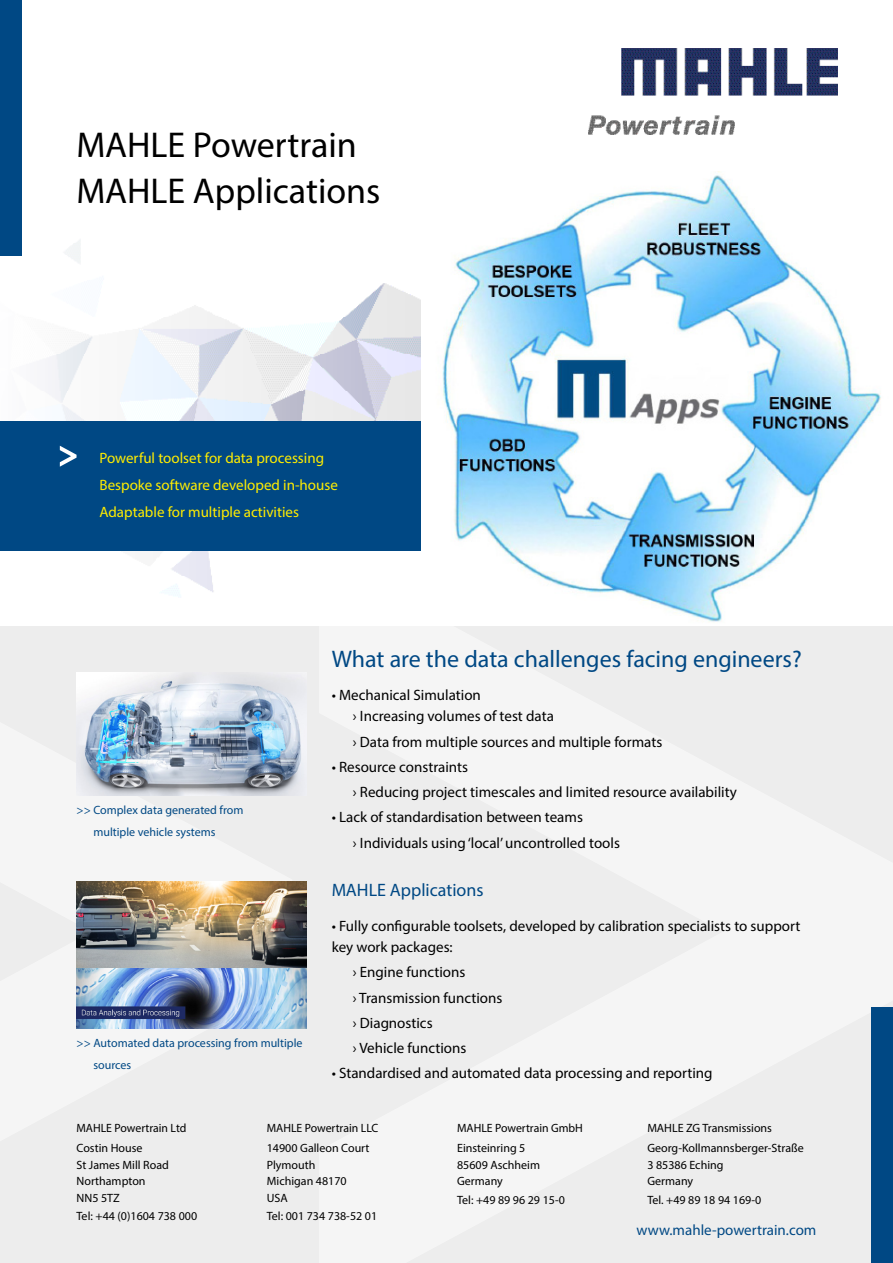
<style>
.page{position:relative;width:893px;height:1263px;background:#fff}
.page>*{position:absolute;margin:0;border:0;box-sizing:border-box;transform-origin:0 0}
.t1{font:36px/46.2px "Myriad Pro";color:#000}
.t2{font:24px "Myriad Pro";color:#004884}
.t3{font:18px "Myriad Pro";color:#004884}
.t4{font:15px/25.2px "Myriad Pro";color:#000}
.t5{font:15px/26.7px "Myriad Pro";color:#ffed00}
.t6{font:15px "Myriad Pro";color:#004884}
.t7{font:12px/16.5px "Myriad Pro";color:#000}
.t8{font:12px/22.5px "Myriad Pro";color:#004884}
</style>
<div class="page">
<div style="left:0;top:625px;width:893px;height:638px;background:#ededed"></div>
<svg style="left:76px;top:795px;width:216px;height:234px"></svg>
<img style="left:588px;top:48px;width:250px;height:87px">
<svg style="left:0;top:234px;width:421px;height:363px"></svg>
<div style="left:0;top:0;width:21px;height:255px;background:#004884"></div>
<div style="left:872px;top:1008px;width:21px;height:255px;background:#004884"></div>
<div style="left:0;top:421px;width:421px;height:130px;background:#004884"></div>
<svg style="left:60px;top:446px;width:17px;height:21px"></svg>
<img style="left:442px;top:171px;width:439px;height:451px">
<img style="left:77px;top:672px;width:229px;height:123px">
<img style="left:77px;top:882px;width:229px;height:146px">
<h1 class="t1" style="left:77px;top:121px;width:305px">MAHLE Powertrain<br>MAHLE Applications</h1>
<p class="t5" style="left:99px;top:445px;width:240px">Powerful toolset for data processing<br>Bespoke software developed in-house<br>Adaptable for multiple activities</p>
<p class="t8" style="left:93px;top:798px;width:152px;text-indent:-17px">&gt;&gt; Complex data generated from multiple vehicle systems</p>
<p class="t8" style="left:93px;top:1031px;width:211px;text-indent:-17px">&gt;&gt; Automated data processing from multiple sources</p>
<h2 class="t2" style="left:332px;top:644px;width:472px">What are the data challenges facing engineers?</h2>
<p class="t4" style="left:353px;top:684px;width:202px;line-height:21px;text-indent:-21px">• Mechanical Simulation<br>› Increasing volumes of test data</p>
<p class="t4" style="left:353px;top:729px;width:311px">› Data from multiple sources and multiple formats</p>
<p class="t4" style="left:353px;top:754px;width:385px;text-indent:-21px">• Resource constraints<br>› Reducing project timescales and limited resource availability</p>
<p class="t4" style="left:353px;top:804px;width:269px;text-indent:-21px">• Lack of standardisation between teams<br>› Individuals using ‘local’ uncontrolled tools</p>
<p class="t3" style="left:332px;top:879px;width:153px">MAHLE Applications</p>
<p class="t4" style="left:332px;top:915px;width:470px;line-height:21px">• Fully configurable toolsets, developed by calibration specialists to support key work packages:</p>
<p class="t4" style="left:353px;top:959px;width:151px">› Engine functions<br>› Transmission functions › Diagnostics<br>› Vehicle functions</p>
<p class="t4" style="left:332px;top:1060px;width:382px">• Standardised and automated data processing and reporting</p>
<p class="t7" style="left:77px;top:1117px;width:112px;line-height:20.7px">MAHLE Powertrain Ltd<br>Costin House</p>
<p class="t7" style="left:77px;top:1156px;width:94px">St James Mill Road<br>Northampton<br>NN5 5TZ</p>
<p class="t7" style="left:77px;top:1208px;width:122px">Tel: +44 (0)1604 738 000</p>
<p class="t7" style="left:267px;top:1117px;width:113px;line-height:20.7px">MAHLE Powertrain LLC<br>14900 Galleon Court</p>
<p class="t7" style="left:267px;top:1156px;width:81px">Plymouth<br>Michigan 48170<br>USA</p>
<p class="t7" style="left:267px;top:1208px;width:112px">Tel: 001 734 738-52 01</p>
<p class="t7" style="left:457px;top:1117px;width:127px;line-height:20.7px">MAHLE Powertrain GmbH<br>Einsteinring 5</p>
<p class="t7" style="left:457px;top:1156px;width:84px">85609 Aschheim<br>Germany</p>
<p class="t7" style="left:457px;top:1191px;width:109px">Tel: +49 89 96 29 15-0</p>
<p class="t7" style="left:647px;top:1117px;width:158px;line-height:20.7px">MAHLE ZG Transmissions<br>Georg-Kollmannsberger-Straße</p>
<p class="t7" style="left:647px;top:1156px;width:78px">3 85386 Eching<br>Germany</p>
<p class="t7" style="left:647px;top:1191px;width:115px">Tel. +49 89 18 94 169-0</p>
<p class="t6" style="left:637px;top:1220px;width:181px">www.mahle-powertrain.com</p>
</div>
